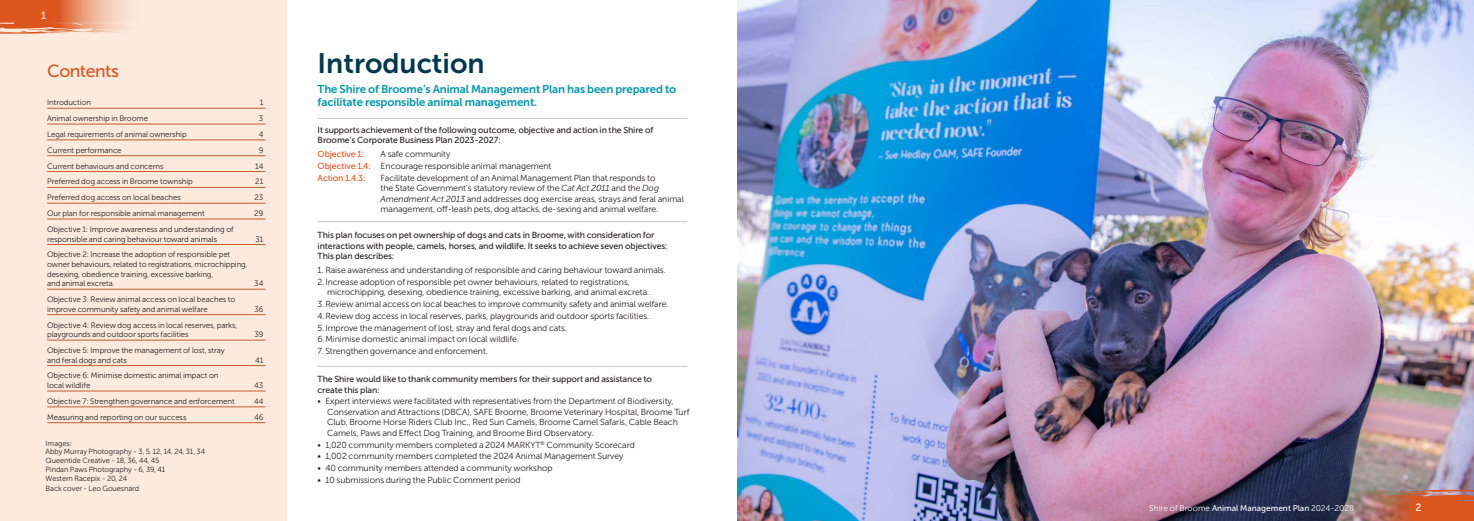
<style>
.page{position:relative;width:1474px;height:521px;background:#fff}
.page>*{position:absolute;margin:0;border:0;box-sizing:border-box;transform-origin:0 0}
.t1{font:28px "Museo Sans 700";color:#00384e}
.t2{font:17.5px "Museo Sans 500";letter-spacing:-.025em;color:#db551d}
.t3{font:11.38px/12.2px "Museo Sans 700";letter-spacing:-.01em;color:#0096ab}
.Sub_head_green{font:10.5px "Museo Sans 500";color:#fff}
.t4{font:8.75px/10.5px "Museo Sans 300";letter-spacing:-.01em;color:#231f20}
.t5{font:8.75px/10.5px "Museo Sans 500";letter-spacing:-.01em;color:#231f20}
.t6{font:8.75px "Museo Sans 500";letter-spacing:-.01em;color:#db551d}
.t7{font:8.31px "Museo Sans 300";color:#fff}
.t8{font:7.88px/9.6px "Museo Sans 300";letter-spacing:-.01em;color:#231f20}
.t9{font:7.44px/7.9px "Museo Sans 300";letter-spacing:-.01em;color:#231f20}
.s1{font-family:"Museo Sans 500";color:#db551d}
.s2{font-style:italic}
.s3{font-family:"Museo Sans 500"}
</style>
<div class="page">
<img style="left:737px;top:0;width:736px;height:521px">
<img style="left:1327px;top:485px;width:147px;height:36px">
<div style="left:0;top:0;width:286px;height:521px;background:#fbeadd"></div>
<svg style="left:0;top:0;width:126px;height:34px;background:#e78e67"></svg>
<hr style="left:47px;top:108px;width:218px;height:1px;background:#c75c2b">
<hr style="left:47px;top:124px;width:218px;height:1px;background:#c75c2b">
<hr style="left:47px;top:140px;width:218px;height:1px;background:#c75c2b">
<hr style="left:47px;top:155px;width:218px;height:1px;background:#c75c2b">
<hr style="left:47px;top:171px;width:218px;height:1px;background:#c75c2b">
<hr style="left:47px;top:187px;width:218px;height:1px;background:#c75c2b">
<hr style="left:47px;top:203px;width:218px;height:1px;background:#c75c2b">
<hr style="left:47px;top:219px;width:218px;height:1px;background:#c75c2b">
<hr style="left:47px;top:244px;width:218px;height:1px;background:#c75c2b">
<hr style="left:47px;top:289px;width:218px;height:1px;background:#c75c2b">
<hr style="left:47px;top:314px;width:218px;height:1px;background:#c75c2b">
<hr style="left:47px;top:340px;width:218px;height:1px;background:#c75c2b">
<hr style="left:47px;top:365px;width:218px;height:1px;background:#c75c2b">
<hr style="left:47px;top:391px;width:218px;height:1px;background:#c75c2b">
<hr style="left:47px;top:407px;width:218px;height:1px;background:#c75c2b">
<hr style="left:47px;top:422px;width:218px;height:1px;background:#c75c2b">
<hr style="left:317px;top:221px;width:370px;height:1px;background:#c7c8ca">
<hr style="left:317px;top:118px;width:370px;height:1px;background:#c7c8ca">
<hr style="left:317px;top:366px;width:370px;height:1px;background:#c7c8ca">
<p class="Sub_head_green" style="left:41px;top:10px;width:7px">1</p>
<p class="t2" style="left:47px;top:61px;width:73px">Contents</p>
<p class="t1" style="left:317px;top:47px;width:168px">Introduction</p>
<p class="t8" style="left:47px;top:98px;width:45px">Introduction</p>
<p class="t8" style="left:260px;top:98px;width:5px">1</p>
<p class="t8" style="left:47px;top:114px;width:102px">Animal ownership in Broome</p>
<p class="t8" style="left:259px;top:114px;width:6px">3</p>
<p class="t8" style="left:47px;top:129px;width:141px">Legal requirements of animal ownership</p>
<p class="t8" style="left:259px;top:129px;width:6px">4</p>
<p class="t8" style="left:47px;top:145px;width:76px">Current performance</p>
<p class="t8" style="left:259px;top:145px;width:6px">9</p>
<p class="t8" style="left:47px;top:161px;width:118px">Current behaviours and concerns</p>
<p class="t8" style="left:255px;top:161px;width:10px">14</p>
<p class="t8" style="left:47px;top:177px;width:147px">Preferred dog access in Broome township</p>
<p class="t8" style="left:255px;top:177px;width:10px">21</p>
<p class="t8" style="left:47px;top:193px;width:135px">Preferred dog access on local beaches</p>
<p class="t8" style="left:254px;top:193px;width:10px">23</p>
<p class="t8" style="left:47px;top:209px;width:159px">Our plan for responsible animal management</p>
<p class="t8" style="left:254px;top:209px;width:11px">29</p>
<p class="t8" style="left:47px;top:224px;width:188px">Objective 1: Improve awareness and understanding of responsible and caring behaviour toward animals</p>
<p class="t8" style="left:255px;top:234px;width:10px">31</p>
<p class="t8" style="left:47px;top:250px;width:202px">Objective 2: Increase the adoption of responsible pet owner behaviours, related to registrations, microchipping, desexing, obedience training, excessive barking,<br>and animal excreta.</p>
<p class="t3" style="left:317px;top:83px;width:360px">The Shire of Broome’s Animal Management Plan has been prepared to facilitate responsible animal management.</p>
<p class="t5" style="left:317px;top:125px;width:337px">It supports achievement of the following outcome, objective and action in the Shire of<br>Broome’s Corporate Business Plan 2023-2027:</p>
<p class="t6" style="left:317px;top:149px;width:48px">Objective 1:</p>
<p class="t4" style="left:380px;top:149px;width:71px">A safe community</p>
<p class="t4" style="left:317px;top:161px;width:235px"><span class="s1">Objective 1.4:</span> Encourage responsible animal management</p>
<p class="t6" style="left:317px;top:173px;width:50px">Action 1.4.3:</p>
<p class="t4" style="left:380px;top:172px;width:305px">Facilitate development of an Animal Management Plan that responds to<br>the State Government’s statutory review of the <span class="s2">Cat Act 2011</span> and the <span class="s2">Dog Amendment Act 2013</span> and addresses dog exercise areas, strays and feral animal management, off-leash pets, dog attacks, de-sexing and animal welfare.</p>
<p class="t5" style="left:317px;top:230px;width:352px">This plan focuses on pet ownership of dogs and cats in Broome, with consideration for interactions with people, camels, horses, and wildlife. It seeks to achieve seven objectives:<br>This plan describes:</p>
<p class="t4" style="left:317px;top:265px;width:350px">1. Raise awareness and understanding of responsible and caring behaviour toward animals.</p>
<p class="t4" style="left:327px;top:277px;width:324px;text-indent:-10px">2.Increase adoption of responsible pet owner behaviours, related to registrations, microchipping, desexing, obedience training, excessive barking, and animal excreta.</p>
<p class="t4" style="left:317px;top:299px;width:352px">3.Review animal access on local beaches to improve community safety and animal welfare.</p>
<p class="t4" style="left:317px;top:311px;width:333px">4.Review dog access in local reserves, parks, playgrounds and outdoor sports facilities.</p>
<p class="t4" style="left:317px;top:322px;width:251px">5.Improve the management of lost, stray and feral dogs and cats.</p>
<p class="t4" style="left:317px;top:334px;width:203px">6.Minimise domestic animal impact on local wildlife.</p>
<p class="t4" style="left:317px;top:346px;width:172px">7. Strengthen governance and enforcement.</p>
<p class="t8" style="left:254px;top:279px;width:11px">34</p>
<p class="t8" style="left:47px;top:295px;width:190px">Objective 3: Review animal access on local beaches to improve community safety and animal welfare</p>
<p class="t8" style="left:254px;top:304px;width:11px">36</p>
<p class="t8" style="left:47px;top:320px;width:192px">Objective 4: Review dog access in local reserves, parks, playgrounds and outdoor sports facilities</p>
<p class="t8" style="left:254px;top:330px;width:11px">39</p>
<p class="t8" style="left:47px;top:345px;width:179px">Objective 5: Improve the management of lost, stray and feral dogs and cats</p>
<p class="t8" style="left:255px;top:355px;width:10px">41</p>
<p class="t8" style="left:47px;top:371px;width:173px">Objective 6: Minimise domestic animal impact on local wildlife</p>
<p class="t8" style="left:254px;top:381px;width:11px">43</p>
<p class="t8" style="left:47px;top:396px;width:189px">Objective 7: Strengthen governance and enforcement</p>
<p class="t8" style="left:254px;top:396px;width:11px">44</p>
<p class="t8" style="left:47px;top:412px;width:141px">Measuring and reporting on our success</p>
<p class="t8" style="left:254px;top:412px;width:11px">46</p>
<p class="t5" style="left:317px;top:374px;width:336px">The Shire would like to thank community members for their support and assistance to create this plan:</p>
<p class="t4" style="left:327px;top:396px;width:364px;text-indent:-10px">• Expert interviews were facilitated with representatives from the Department of Biodiversity, Conservation and Attractions (DBCA), SAFE Broome, Broome Veterinary Hospital, Broome Turf Club, Broome Horse Riders Club Inc., Red Sun Camels, Broome Camel Safaris, Cable Beach Camels, Paws and Effect Dog Training, and Broome Bird Observatory.</p>
<p class="t4" style="left:317px;top:439px;width:319px">• 1,020 community members completed a 2024 MARKYT<sup>®</sup> Community Scorecard</p>
<p class="t4" style="left:317px;top:451px;width:307px">• 1,002 community members completed the 2024 Animal Management Survey</p>
<p class="t4" style="left:317px;top:463px;width:236px">• 40 community members attended a community workshop</p>
<p class="t4" style="left:317px;top:475px;width:204px">• 10 submissions during the Public Comment period</p>
<p class="t9" style="left:46px;top:440px;width:161px">Images:<br>Abby Murray Photography - 3, 5, 12, 14, 24, 31, 34</p>
<p class="t9" style="left:46px;top:457px;width:115px">Queentide Creative - 18, 36, 44, 45</p>
<p class="t9" style="left:46px;top:466px;width:121px">Pindan Paws Photography - 6, 39, 41</p>
<p class="t9" style="left:46px;top:475px;width:83px">Western Racepix - 20, 24</p>
<p class="t9" style="left:46px;top:484px;width:95px">Back cover - Leo Gouesnard</p>
<p class="t7" style="left:1149px;top:504px;width:206px">Shire of Broome <span class="s3">Animal Management Plan</span> 2024-2028</p>
<p class="Sub_head_green" style="left:1415px;top:502px;width:8px">2</p>
</div>
